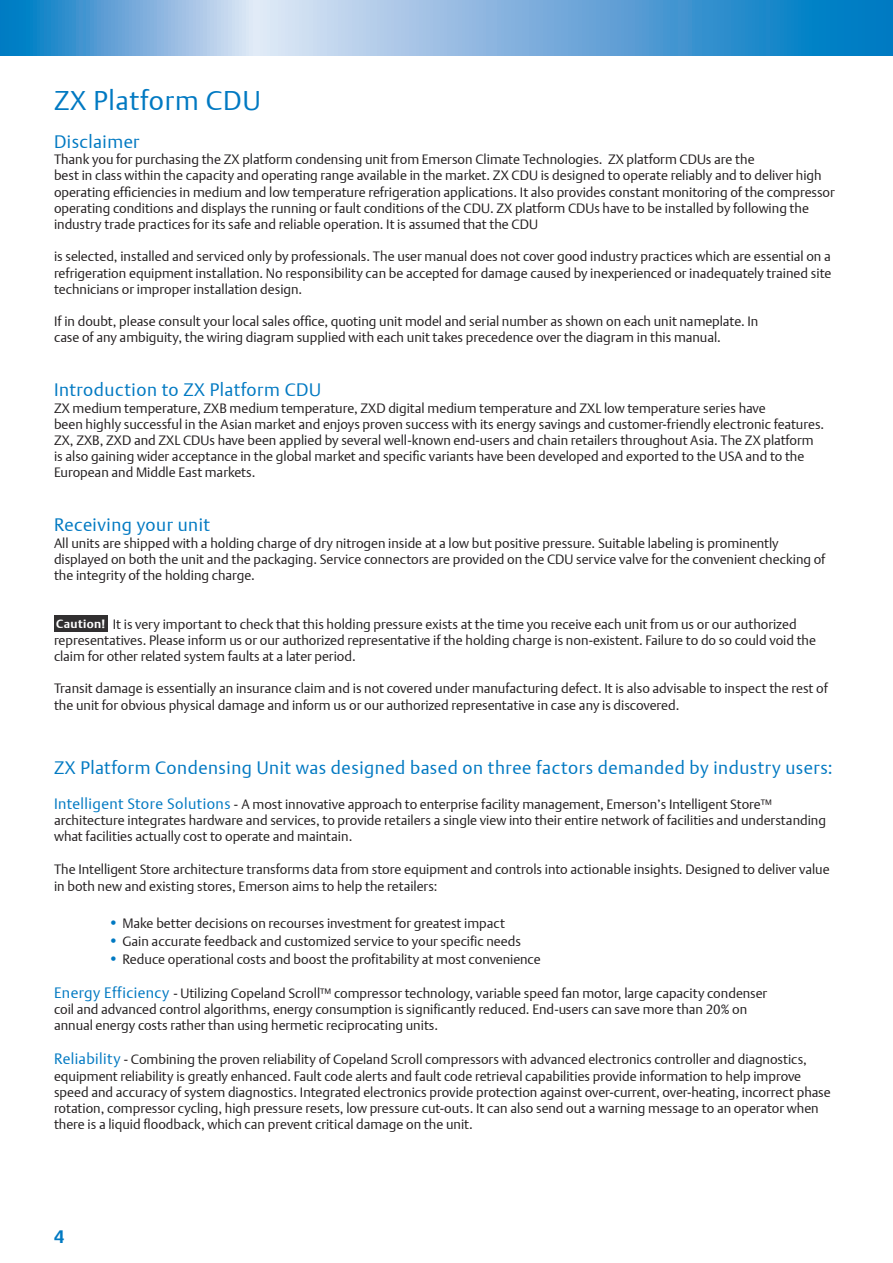
<style>
.page{position:relative;width:893px;height:1263px;background:#fff}
.page>*{position:absolute;margin:0;border:0;box-sizing:border-box;transform-origin:0 0}
.t1{font:27px "DTL Argo T Light";letter-spacing:.03em;color:#0079c2}
.t2{font:18px "DTL Argo T Light";letter-spacing:.03em;color:#0079c2}
.t3{font:700 18px "DTL Argo T";color:#0079c2}
.t4{font:13.5px/16.2px "DTL Argo T Light";color:#231f20}
.t5{font:700 12px "DTL Argo T";letter-spacing:.03em;color:#fff}
.s1{font-size:15px;color:#0079c2}
</style>
<div class="page">
<svg style="left:0;top:0;width:893px;height:55px;background:#6aaad9"></svg>
<div style="left:54px;top:615px;width:54px;height:16px;background:#312f30"></div>
<h1 class="t1" style="left:54px;top:85px;width:208px">ZX Platform CDU</h1>
<h2 class="t2" style="left:54px;top:131px;width:87px">Disclaimer</h2>
<p class="t4" style="left:54px;top:151px;width:782px">Thank you for purchasing the ZX platform condensing unit from Emerson Climate Technologies. ZX platform CDUs are the<br>best in class within the capacity and operating range available in the market. ZX CDU is designed to operate reliably and to deliver high operating efficiencies in medium and low temperature refrigeration applications. It also provides constant monitoring of the compressor operating conditions and displays the running or fault conditions of the CDU. ZX platform CDUs have to be installed by following the industry trade practices for its safe and reliable operation. It is assumed that the CDU</p>
<p class="t4" style="left:54px;top:248px;width:779px;text-align:justify">is selected, installed and serviced only by professionals. The user manual does not cover good industry practices which are essential on a refrigeration equipment installation. No responsibility can be accepted for damage caused by inexperienced or inadequately trained site technicians or improper installation design.</p>
<p class="t4" style="left:54px;top:313px;width:706px">If in doubt, please consult your local sales office, quoting unit model and serial number as shown on each unit nameplate. In case of any ambiguity, the wiring diagram supplied with each unit takes precedence over the diagram in this manual.</p>
<h2 class="t2" style="left:54px;top:379px;width:269px">Introduction to ZX Platform CDU</h2>
<p class="t4" style="left:54px;top:400px;width:772px">ZX medium temperature, ZXB medium temperature, ZXD digital medium temperature and ZXL low temperature series have<br>been highly successful in the Asian market and enjoys proven success with its energy savings and customer-friendly electronic features.<br>ZX, ZXB, ZXD and ZXL CDUs have been applied by several well-known end-users and chain retailers throughout Asia. The ZX platform is also gaining wider acceptance in the global market and specific variants have been developed and exported to the USA and to the European and Middle East markets.</p>
<h2 class="t2" style="left:54px;top:514px;width:158px">Receiving your unit</h2>
<p class="t4" style="left:54px;top:535px;width:773px">All units are shipped with a holding charge of dry nitrogen inside at a low but positive pressure. Suitable labeling is prominently displayed on both the unit and the packaging. Service connectors are provided on the CDU service valve for the convenient checking of the integrity of the holding charge.</p>
<p class="t4" style="left:54px;top:616px;width:764px;text-indent:59px">It is very important to check that this holding pressure exists at the time you receive each unit from us or our authorized representatives. Please inform us or our authorized representative if the holding charge is non-existent. Failure to do so could void the claim for other related system faults at a later period.</p>
<p class="t4" style="left:54px;top:680px;width:775px">Transit damage is essentially an insurance claim and is not covered under manufacturing defect. It is also advisable to inspect the rest of the unit for obvious physical damage and inform us or our authorized representative in case any is discovered.</p>
<p class="t5" style="left:56px;top:616px;width:51px">Caution!</p>
<h2 class="t2" style="left:54px;top:757px;width:780px">ZX Platform Condensing Unit was designed based on three factors demanded by industry users:</h2>
<p class="t4" style="left:54px;top:796px;width:773px"><span class="s1">Intelligent Store Solutions</span> - A most innovative approach to enterprise facility management, Emerson’s Intelligent Store™ architecture integrates hardware and services, to provide retailers a single view into their entire network of facilities and understanding what facilities actually cost to operate and maintain.</p>
<p class="t4" style="left:54px;top:859px;width:777px;line-height:18px">The Intelligent Store architecture transforms data from store equipment and controls into actionable insights. Designed to deliver value in both new and existing stores, Emerson aims to help the retailers:</p>
<p class="t4" style="left:108px;top:914px;width:398px"><span class="s1">•</span> Make better decisions on recourses investment for greatest impact</p>
<p class="t4" style="left:108px;top:932px;width:415px"><span class="s1">•</span> Gain accurate feedback and customized service to your specific needs</p>
<p class="t4" style="left:108px;top:950px;width:434px"><span class="s1">•</span> Reduce operational costs and boost the profitability at most convenience</p>
<p class="t4" style="left:54px;top:985px;width:715px"><span class="s1">Energy Efficiency</span> - Utilizing Copeland Scroll™ compressor technology, variable speed fan motor, large capacity condenser coil and advanced control algorithms, energy consumption is significantly reduced. End-users can save more than 20% on annual energy costs rather than using hermetic reciprocating units.</p>
<p class="t4" style="left:54px;top:1051px;width:778px"><span class="s1">Reliability</span> - Combining the proven reliability of Copeland Scroll compressors with advanced electronics controller and diagnostics, equipment reliability is greatly enhanced. Fault code alerts and fault code retrieval capabilities provide information to help improve speed and accuracy of system diagnostics. Integrated electronics provide protection against over-current, over-heating, incorrect phase rotation, compressor cycling, high pressure resets, low pressure cut-outs. It can also send out a warning message to an operator when there is a liquid floodback, which can prevent critical damage on the unit.</p>
<h2 class="t3" style="left:54px;top:1226px;width:12px">4</h2>
</div>
